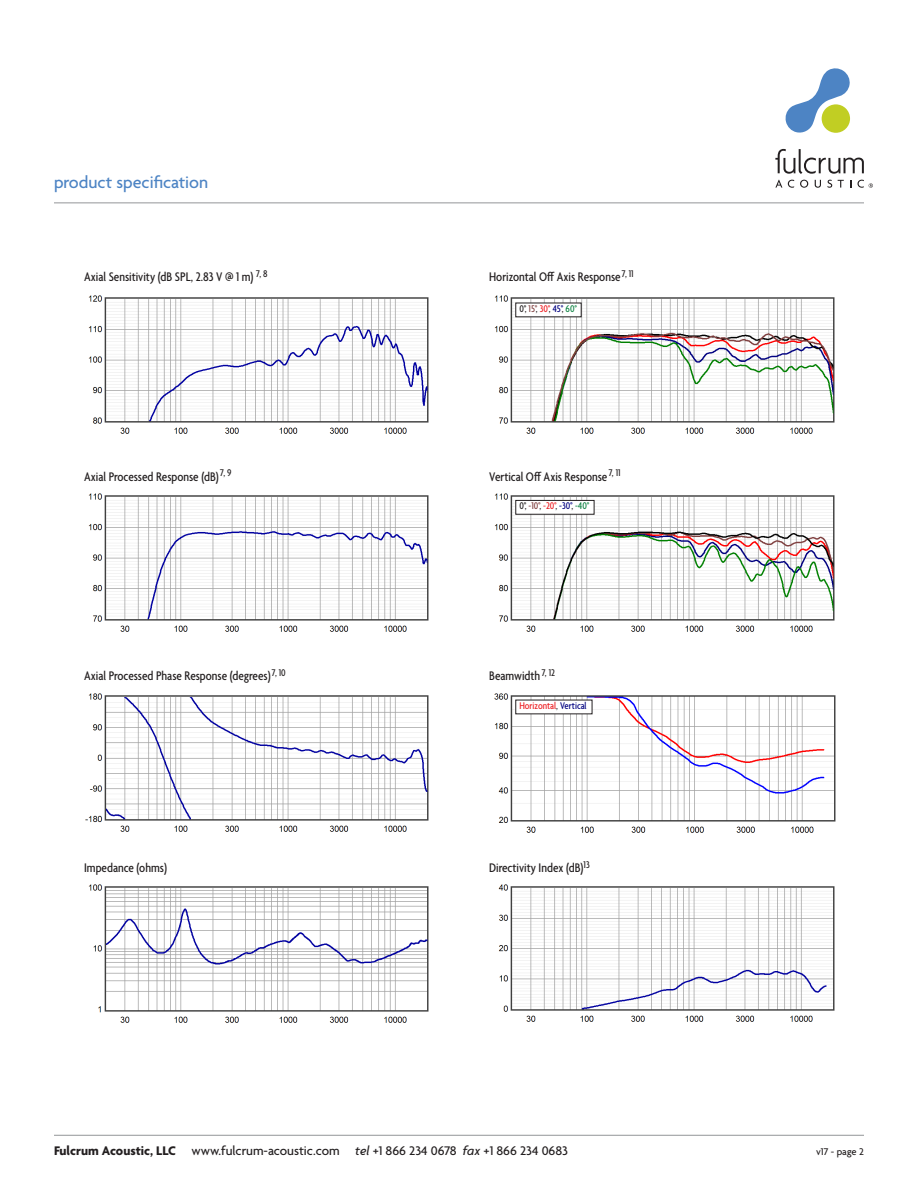
<style>
.page{position:relative;width:918px;height:1188px;background:#fff}
.page>*{position:absolute;margin:0;border:0;box-sizing:border-box;transform-origin:0 0}
.t1{font:500 18px "Agenda";color:#4d84c4}
.data{font:500 condensed 13.5px "Agenda";color:#231f20}
.t2{font:500 13.5px "Agenda";color:#231f20}
.data-2{font:500 condensed 10.5px "Agenda";color:#231f20}
.data-3{font:500 condensed 10.5px "Agenda";color:#ed2024}
.t3{font:500 10.5px "Agenda";color:#231f20}
.s1{color:#804040}
.s2{color:#ed2024}
.s3{color:#000080}
.s4{color:#0b8140}
.s5{color:#231f20}
.s6{font-weight:700}
.s7{font-style:italic}
</style>
<div class="page">
<img style="left:88px;top:295px;width:341px;height:139px">
<img style="left:494px;top:693px;width:342px;height:140px">
<img style="left:494px;top:295px;width:341px;height:139px">
<img style="left:88px;top:884px;width:341px;height:139px">
<img style="left:85px;top:693px;width:344px;height:139px">
<img style="left:88px;top:493px;width:341px;height:139px">
<img style="left:494px;top:493px;width:341px;height:139px">
<img style="left:498px;top:884px;width:337px;height:138px">
<hr style="left:54px;top:1135px;width:810px;height:1px;background:#939598">
<hr style="left:54px;top:202px;width:810px;height:1px;background:#939598">
<svg style="left:785px;top:68px;width:65px;height:65px"></svg>
<svg style="left:775px;top:149px;width:89px;height:25px"></svg>
<svg style="left:775px;top:180px;width:7px;height:8px"></svg>
<svg style="left:788px;top:180px;width:6px;height:8px"></svg>
<svg style="left:800px;top:180px;width:8px;height:8px"></svg>
<svg style="left:815px;top:180px;width:6px;height:8px"></svg>
<svg style="left:827px;top:180px;width:5px;height:8px"></svg>
<svg style="left:838px;top:180px;width:6px;height:8px"></svg>
<svg style="left:858px;top:180px;width:15px;height:8px"></svg>
<div style="left:516px;top:500px;width:78px;height:14px;background:#fff"></div>
<div style="left:515px;top:500px;width:79px;height:15px;border:1px solid #231f20"></div>
<div style="left:516px;top:303px;width:65px;height:14px;background:#fff"></div>
<div style="left:516px;top:700px;width:76px;height:14px;background:#fff"></div>
<p class="t1" style="left:54px;top:172px;width:156px">product specification</p>
<p class="data" style="left:84px;top:270px;width:185px">Axial Sensitivity (dB SPL, 2.83 V @ 1 m) <sup>7,</sup> <sup>8</sup></p>
<p class="data" style="left:489px;top:270px;width:146px">Horizontal Off Axis Response <sup>7,</sup> <sup>11</sup></p>
<p class="data-2" style="left:519px;top:303px;width:59px">0°, <span class="s1">15°</span>, <span class="s2">30°</span>, <span class="s3">45°</span>, <span class="s4">60°</span></p>
<p class="data" style="left:84px;top:469px;width:149px">Axial Processed Response (dB)<sup>7,</sup> <sup>9</sup></p>
<p class="data" style="left:489px;top:469px;width:133px">Vertical Off Axis Response<sup>7,</sup> <sup>11</sup></p>
<p class="data-2" style="left:519px;top:500px;width:71px">0°, <span class="s1">-10°</span>, <span class="s2">-20°</span>, <span class="s3">-30°</span>, <span class="s4">-40°</span></p>
<p class="data" style="left:84px;top:669px;width:203px">Axial Processed Phase Response (degrees)<sup>7,</sup> <sup>10</sup></p>
<p class="data" style="left:489px;top:669px;width:67px">Beamwidth<sup>7,</sup> <sup>12</sup></p>
<p class="data-3" style="left:519px;top:700px;width:69px">Horizontal<span class="s5">,</span> <span class="s3">Vertical</span></p>
<p class="data" style="left:84px;top:861px;width:84px">Impedance (ohms)</p>
<p class="data" style="left:489px;top:861px;width:102px">Directivity Index (dB)<sup>13</sup></p>
<p class="t2" style="left:54px;top:1143px;width:515px"><span class="s6">Fulcrum Acoustic, LLC</span> www.fulcrum-acoustic.com <span class="s7">tel</span> +1 866 234 0678 <span class="s7">fax</span> +1 866 234 0683</p>
<p class="t3" style="left:816px;top:1146px;width:49px">v17 - page 2</p>
</div>
